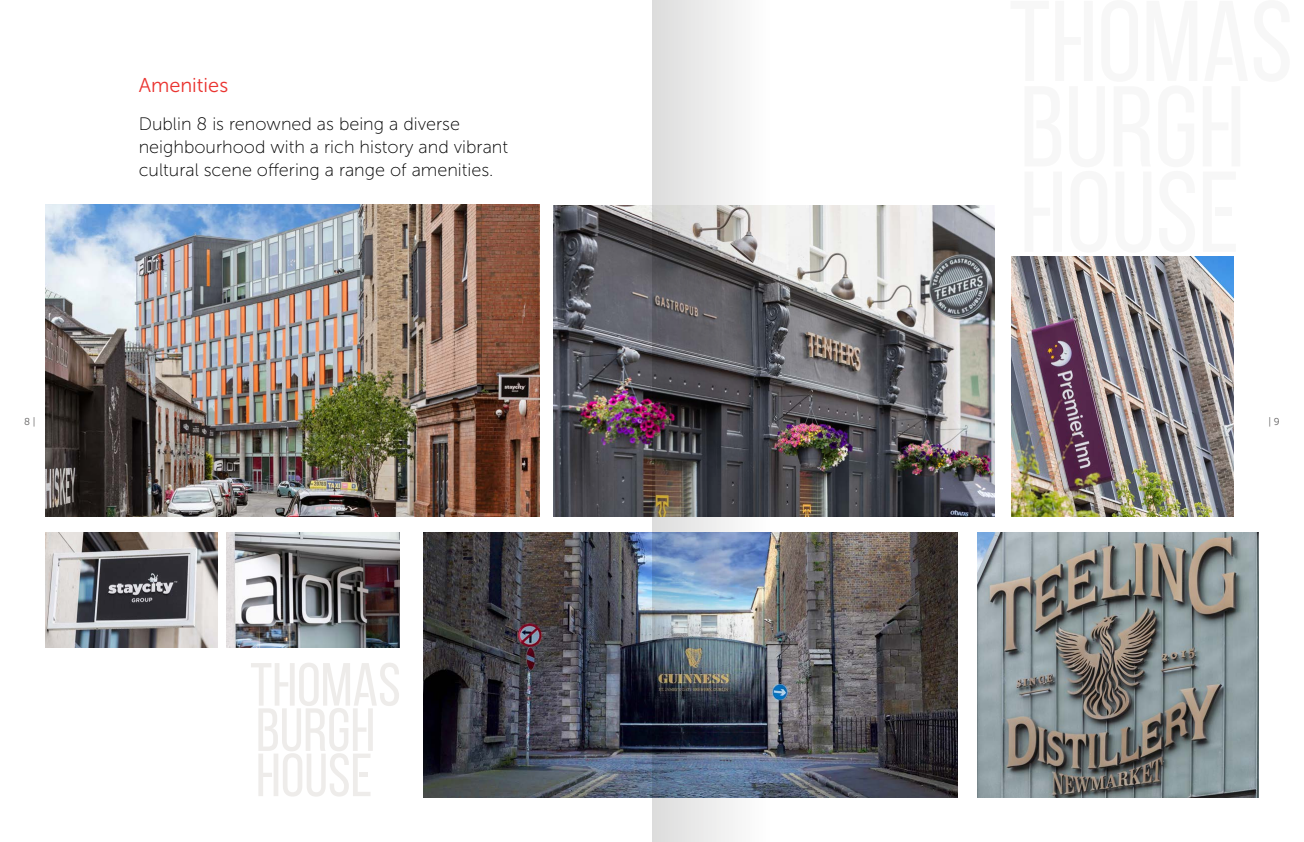
<style>
.page{position:relative;width:1304px;height:842px;background:#fff}
.page>*{position:absolute;margin:0;border:0;box-sizing:border-box;transform-origin:0 0}
.t1{font:20px "Museo Sans 300";color:#ea3430}
.t2{font:18px/23px "Museo Sans 100";color:#000}
.t3{font:10px "Museo Sans 300";color:#646363}
</style>
<div class="page">
<svg style="left:251px;top:663px;width:148px;height:134px"></svg>
<img style="left:554px;top:205px;width:441px;height:311px">
<img style="left:423px;top:533px;width:534px;height:265px">
<img style="left:45px;top:204px;width:494px;height:312px">
<img style="left:978px;top:533px;width:281px;height:265px">
<img style="left:45px;top:533px;width:173px;height:115px">
<img style="left:227px;top:533px;width:172px;height:115px">
<img style="left:1011px;top:257px;width:223px;height:260px">
<img style="left:652px;top:0;width:119px;height:842px">
<p class="t1" style="left:139px;top:74px;width:91px">Amenities</p>
<p class="t2" style="left:139px;top:112px;width:371px">Dublin 8 is renowned as being a diverse neighbourhood with a rich history and vibrant cultural scene offering a range of amenities.</p>
<p class="t3" style="left:24px;top:416px;width:13px">8 |</p>
<p class="t3" style="left:1268px;top:416px;width:13px">| 9</p>
</div>
